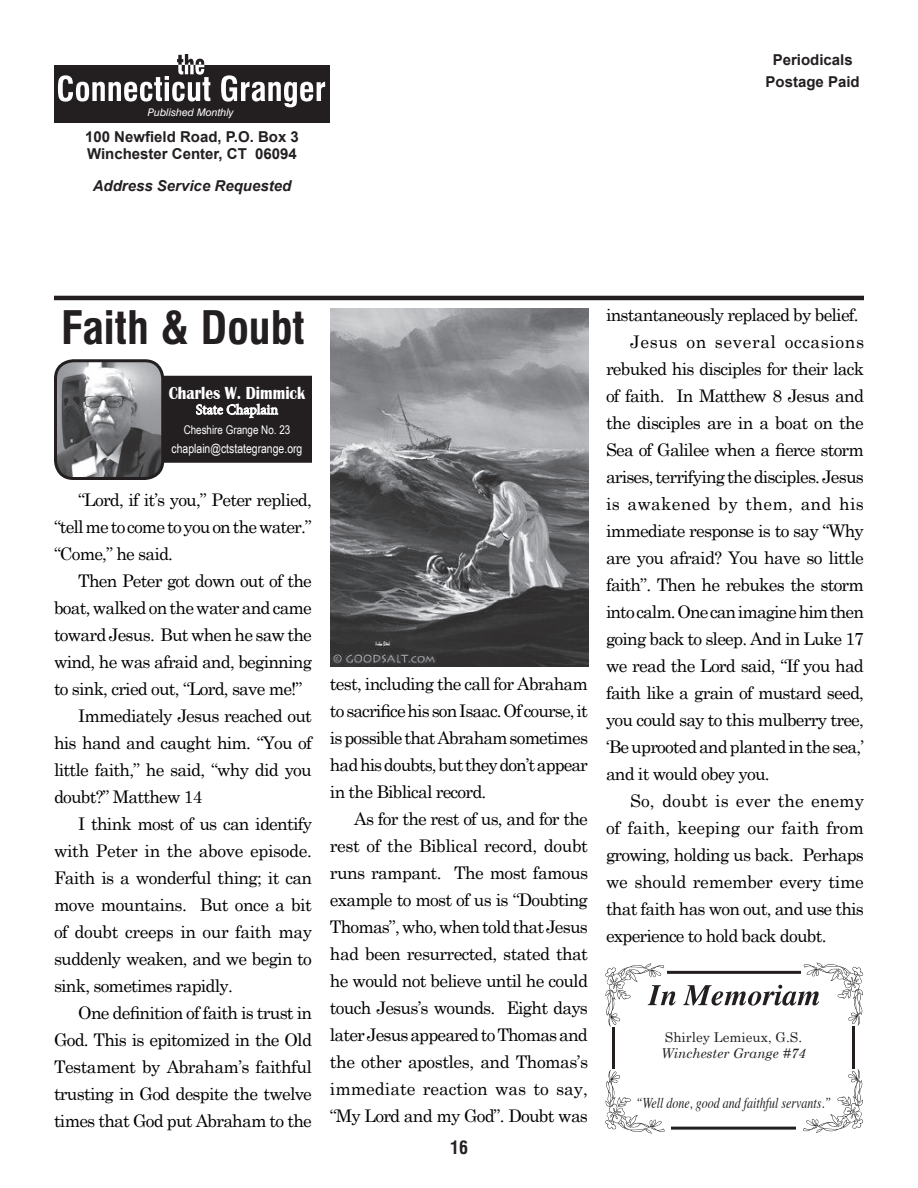
<style>
.page{position:relative;width:918px;height:1188px;background:#fff}
.page>*{position:absolute;margin:0;border:0;box-sizing:border-box;transform-origin:0 0}
.t1{font:700 condensed 45px "Swiss 721 BT";color:#231f20}
.t2{font:700 18px "Britannic";color:#fff;scale:.85 1}
.t3{font:700 condensed 18px "Swiss 721 BT";color:#231f20}
.t4{font:17.4px/27px "Century Schoolbook";letter-spacing:-.045em;color:#000;text-align:justify}
.t5{font:17.4px "Century Schoolbook";letter-spacing:-.02em;color:#000}
.t6{font:17.4px "Century Schoolbook";letter-spacing:-.005em;color:#000}
.t7{font:17.4px "Century Schoolbook";letter-spacing:-.025em;color:#000}
.t8{font:17.4px "Century Schoolbook";letter-spacing:.035em;color:#000}
.t9{font:17.4px "Century Schoolbook";letter-spacing:.015em;color:#000}
.t10{font:17.4px "Century Schoolbook";color:#000}
.t11{font:700 15px/22.5px "Arial";color:#231f20;text-align:center}
.t12{font:italic 15px "Times";color:#231f20;scale:.8 1}
.t13{font:italic 700 15px "Arial";color:#231f20}
.t14{font:14.25px "Minion Pro";letter-spacing:-.005em;color:#fff}
.t15{font:13.5px "Century Schoolbook";color:#231f20}
.t16{font:italic 13.5px "Century Schoolbook";color:#231f20}
.t17{font:12.75px "Arial Narrow";color:#fff}
.t18{font:12px "Arial Narrow";color:#fff}
.t19{font:italic 10.5px "Swiss 721 BT";color:#fff}
</style>
<div class="page">
<div style="left:612px;top:971px;width:243px;height:159px;border:3px solid #231f20"></div>
<div style="left:162px;top:376px;width:149px;height:86px;background:#231f20"></div>
<div style="left:161px;top:376px;width:151px;height:87px;border:2px solid #231f20"></div>
<img style="left:58px;top:361px;width:105px;height:117px">
<div style="left:54px;top:359px;width:110px;height:121px;border:3px solid #231f20;border-radius:18px"></div>
<hr style="left:54px;top:296px;width:810px;height:4px;background:#231f20">
<svg style="left:196px;top:403px;width:82px;height:15px"></svg>
<div style="left:605px;top:1070px;width:66px;height:64px;background:#fff"></div>
<svg style="left:605px;top:1070px;width:60px;height:64px"></svg>
<div style="left:796px;top:1069px;width:67px;height:64px;background:#fff"></div>
<svg style="left:803px;top:1069px;width:60px;height:64px"></svg>
<svg style="left:605px;top:962px;width:258px;height:65px"></svg>
<div style="left:54px;top:65px;width:276px;height:58px;background:#231f20"></div>
<svg style="left:58px;top:54px;width:267px;height:53px"></svg>
<img style="left:330px;top:308px;width:258px;height:359px">
<p class="t19" style="left:148px;top:106px;width:87px">Published Monthly</p>
<p class="t11" style="left:85px;top:129px;width:215px;line-height:16.5px;text-align:left">100 Newfield Road, P.O. Box 3<br>Winchester Center, CT 06094</p>
<p class="t13" style="left:93px;top:176px;width:200px">Address Service Requested</p>
<p class="t11" style="left:766px;top:49px;width:96px">Periodicals<br>Postage Paid</p>
<h1 class="t1" style="left:61px;top:300px;width:245px">Faith &amp; Doubt</h1>
<p class="t2" style="left:169px;top:383px;width:162px">Charles W. Dimmick</p>
<p class="t14" style="left:196px;top:400px;width:84px">State Chaplain</p>
<p class="t18" style="left:184px;top:423px;width:108px">Cheshire Grange No. 23</p>
<p class="t17" style="left:172px;top:441px;width:132px">chaplain@ctstategrange.org</p>
<p class="t4" style="left:54px;top:486px;width:260px;text-indent:24px">“Lord, if it’s you,” Peter replied, “tell me to come to you on the water.” “Come,” he said.</p>
<p class="t4" style="left:78px;top:567px;width:235px">Then Peter got down out of the</p>
<p class="t4" style="left:54px;top:594px;width:259px">boat, walked on the water and came</p>
<p class="t4" style="left:54px;top:621px;width:260px">toward Jesus. But when he saw the</p>
<p class="t4" style="left:54px;top:648px;width:260px">wind, he was afraid and, beginning</p>
<p class="t4" style="left:54px;top:675px;width:250px">to sink, cried out, “Lord, save me!”</p>
<p class="t4" style="left:78px;top:702px;width:235px">Immediately Jesus reached out</p>
<p class="t4" style="left:54px;top:729px;width:260px">his hand and caught him. “You of</p>
<p class="t4" style="left:54px;top:756px;width:259px">little faith,” he said, “why did you</p>
<p class="t4" style="left:54px;top:783px;width:150px">doubt?” Matthew 14</p>
<p class="t4" style="left:78px;top:810px;width:235px">I think most of us can identify</p>
<p class="t5" style="left:54px;top:840px;width:260px">with Peter in the above episode.</p>
<p class="t4" style="left:54px;top:864px;width:260px">Faith is a wonderful thing; it can</p>
<p class="t4" style="left:54px;top:891px;width:260px">move mountains. But once a bit</p>
<p class="t7" style="left:54px;top:921px;width:260px">of doubt creeps in our faith may</p>
<p class="t4" style="left:54px;top:945px;width:260px">suddenly weaken, and we begin to</p>
<p class="t4" style="left:54px;top:972px;width:180px">sink, sometimes rapidly.</p>
<p class="t4" style="left:78px;top:999px;width:235px">One definition of faith is trust in</p>
<p class="t4" style="left:54px;top:1026px;width:260px">God. This is epitomized in the Old</p>
<p class="t4" style="left:54px;top:1053px;width:260px">Testament by Abraham’s faithful</p>
<p class="t4" style="left:54px;top:1080px;width:260px">trusting in God despite the twelve</p>
<p class="t4" style="left:54px;top:1107px;width:259px">times that God put Abraham to the</p>
<p class="t4" style="left:330px;top:670px;width:260px">test, including the call for Abraham to sacrifice his son Isaac. Of course, it is possible that Abraham sometimes had his doubts, but they don’t appear in the Biblical record.</p>
<p class="t4" style="left:330px;top:805px;width:260px;text-indent:24px">As for the rest of us, and for the rest of the Biblical record, doubt runs rampant. The most famous example to most of us is “Doubting Thomas”, who, when told that Jesus had been resurrected, stated that he would not believe until he could touch Jesus’s wounds. Eight days later Jesus appeared to Thomas and the other apostles, and Thomas’s immediate reaction was to say, “My Lord and my God”. Doubt was</p>
<p class="t3" style="left:450px;top:1137px;width:19px">16</p>
<p class="t4" style="left:606px;top:300px;width:254px">instantaneously replaced by belief.</p>
<p class="t8" style="left:630px;top:331px;width:235px">Jesus on several occasions</p>
<p class="t4" style="left:606px;top:354px;width:260px">rebuked his disciples for their lack</p>
<p class="t4" style="left:606px;top:381px;width:259px">of faith. In Matthew 8 Jesus and</p>
<p class="t4" style="left:606px;top:409px;width:259px">the disciples are in a boat on the</p>
<p class="t4" style="left:606px;top:436px;width:260px">Sea of Galilee when a fierce storm</p>
<p class="t4" style="left:606px;top:463px;width:259px">arises, terrifying the disciples. Jesus</p>
<p class="t9" style="left:606px;top:493px;width:259px">is awakened by them, and his</p>
<p class="t4" style="left:606px;top:517px;width:259px">immediate response is to say “Why</p>
<p class="t4" style="left:606px;top:544px;width:259px">are you afraid? You have so little</p>
<p class="t4" style="left:606px;top:571px;width:260px">faith”. Then he rebukes the storm</p>
<p class="t4" style="left:606px;top:598px;width:259px">into calm. One can imagine him then</p>
<p class="t4" style="left:606px;top:625px;width:260px">going back to sleep. And in Luke 17</p>
<p class="t4" style="left:606px;top:652px;width:259px">we read the Lord said, “If you had</p>
<p class="t4" style="left:606px;top:679px;width:260px">faith like a grain of mustard seed,</p>
<p class="t4" style="left:606px;top:706px;width:260px">you could say to this mulberry tree,</p>
<p class="t4" style="left:606px;top:733px;width:260px">‘Be uprooted and planted in the sea,’</p>
<p class="t4" style="left:606px;top:760px;width:165px">and it would obey you.</p>
<p class="t10" style="left:630px;top:790px;width:235px">So, doubt is ever the enemy</p>
<p class="t6" style="left:606px;top:817px;width:260px">of faith, keeping our faith from</p>
<p class="t4" style="left:606px;top:841px;width:260px">growing, holding us back. Perhaps</p>
<p class="t5" style="left:606px;top:871px;width:259px">we should remember every time</p>
<p class="t4" style="left:606px;top:895px;width:260px">that faith has won out, and use this</p>
<p class="t4" style="left:606px;top:922px;width:222px">experience to hold back doubt.</p>
<p class="t15" style="left:665px;top:1029px;width:139px">Shirley Lemieux, G.S.</p>
<p class="t16" style="left:661px;top:1045px;width:146px">Winchester Grange #74</p>
<p class="t12" style="left:636px;top:1090px;width:246px">“Well done, good and faithful servants.”</p>
</div>
